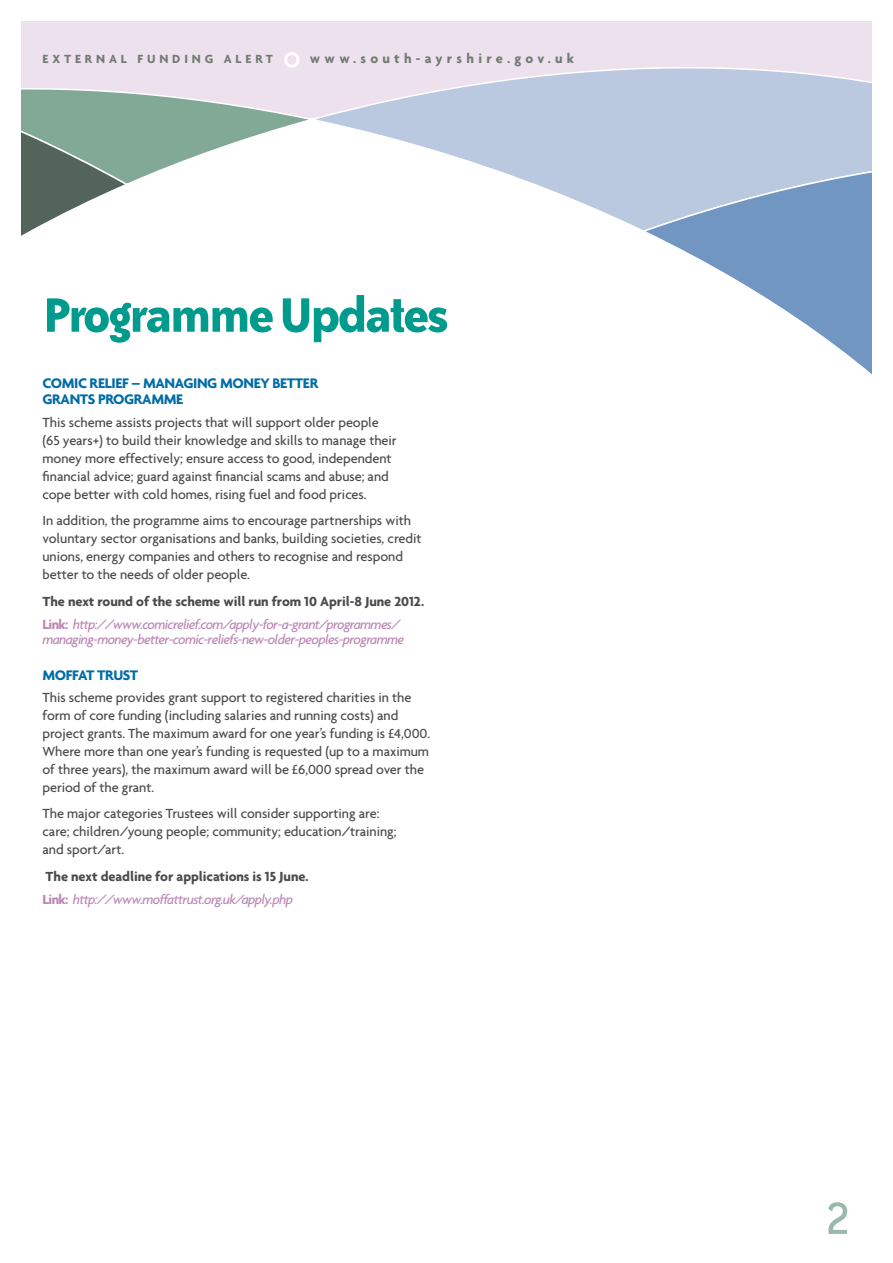
<style>
.page{position:relative;width:893px;height:1263px;background:#fff}
.page>*{position:absolute;margin:0;border:0;box-sizing:border-box;transform-origin:0 0}
.t1{font:700 55.5px "Bailey Sans ITC";letter-spacing:-.05em;color:#009b8c}
.t2{font:54px "Bailey Sans ITC";color:#9ab9aa}
.t3{font:700 15px/16.5px "Agenda";letter-spacing:.105em;color:#006ca7}
.t4{font:700 15px "Agenda";letter-spacing:.045em;color:#006ca7}
.t5{font:500 14.25px/18px "Agenda";letter-spacing:-.005em;color:#4b4b4d}
.t6{font:italic 500 14.25px/23.5px "Agenda";letter-spacing:-.045em;color:#bc87b6}
.t7{font:700 14.25px/23.5px "Agenda";letter-spacing:-.005em;color:#4b4b4d}
.t8{font:700 14.25px "Agenda";letter-spacing:.3em;color:#727b71}
.t9{font:700 12.75px "Agenda";letter-spacing:.3em;color:#727b71}
.s1{font-weight:700;font-style:normal;color:#4b4b4d}
.s2{font-weight:700;font-style:normal}
.s3{color:#bc87b6}
.s4{font-weight:500;font-style:italic;color:#bc87b6}
</style>
<div class="page">
<div style="left:21px;top:21px;width:851px;height:62px;background:#ede1ee"></div>
<svg style="left:21px;top:83px;width:285px;height:99px"></svg>
<svg style="left:21px;top:92px;width:109px;height:144px"></svg>
<svg style="left:306px;top:40px;width:566px;height:189px"></svg>
<svg style="left:640px;top:151px;width:232px;height:224px"></svg>
<svg style="left:284px;top:52px;width:15px;height:16px"></svg>
<p class="t9" style="left:43px;top:51px;width:232px">EXTERNAL FUNDING ALERT</p>
<p class="t8" style="left:310px;top:50px;width:266px">www.south-ayrshire.gov.uk</p>
<h1 class="t1" style="left:43px;top:285px;width:408px">Programme Updates</h1>
<p class="t3" style="left:43px;top:374px;width:274px">Comic Relief – Managing Mon ey Better<br>Grants Programme</p>
<p class="t5" style="left:43px;top:413px;width:356px">This scheme assists projects that will support older people (65 years+) to build their knowledge and skills to manage their money more effectively; ensure access to good, independent financial advice; guard against financial scams and abuse; and cope better with cold homes, rising fuel and food prices.</p>
<p class="t5" style="left:43px;top:511px;width:381px">In addition, the programme aims to encourage partnerships with voluntary sector organisations and banks, building societies, credit unions, energy companies and others to recognise and respond better to the needs of older people.</p>
<p class="t6" style="left:43px;top:589px;width:383px"><span class="s1">The next round of the scheme will run from 10 April-8 June 2012.<br></span><span class="s2">Link:</span> http://www.comicrelief.com/apply-for-a-grant/programmes/</p>
<p class="t6" style="left:43px;top:627px;width:363px">managing-money-better-comic-reliefs-new-older-peoples-programme</p>
<p class="t4" style="left:43px;top:666px;width:95px">Moffat Trust</p>
<p class="t5" style="left:43px;top:688px;width:389px">This scheme provides grant support to registered charities in the form of core funding (including salaries and running costs) and project grants. The maximum award for one year’s funding is £4,000.<br>Where more than one year’s funding is requested (up to a maximum of three years), the maximum award will be £6,000 spread over the period of the grant.</p>
<p class="t5" style="left:43px;top:804px;width:355px">The major categories Trustees will consider supporting are: care; children/young people; community; education/training; and sport/art.</p>
<p class="t7" style="left:43px;top:864px;width:268px">The next deadline for applications is 15 June.<br><span class="s3">Link:</span> <span class="s4">http://www.moffattrust.org.uk/apply.php</span></p>
<h2 class="t2" style="left:826px;top:1189px;width:26px">2</h2>
</div>
